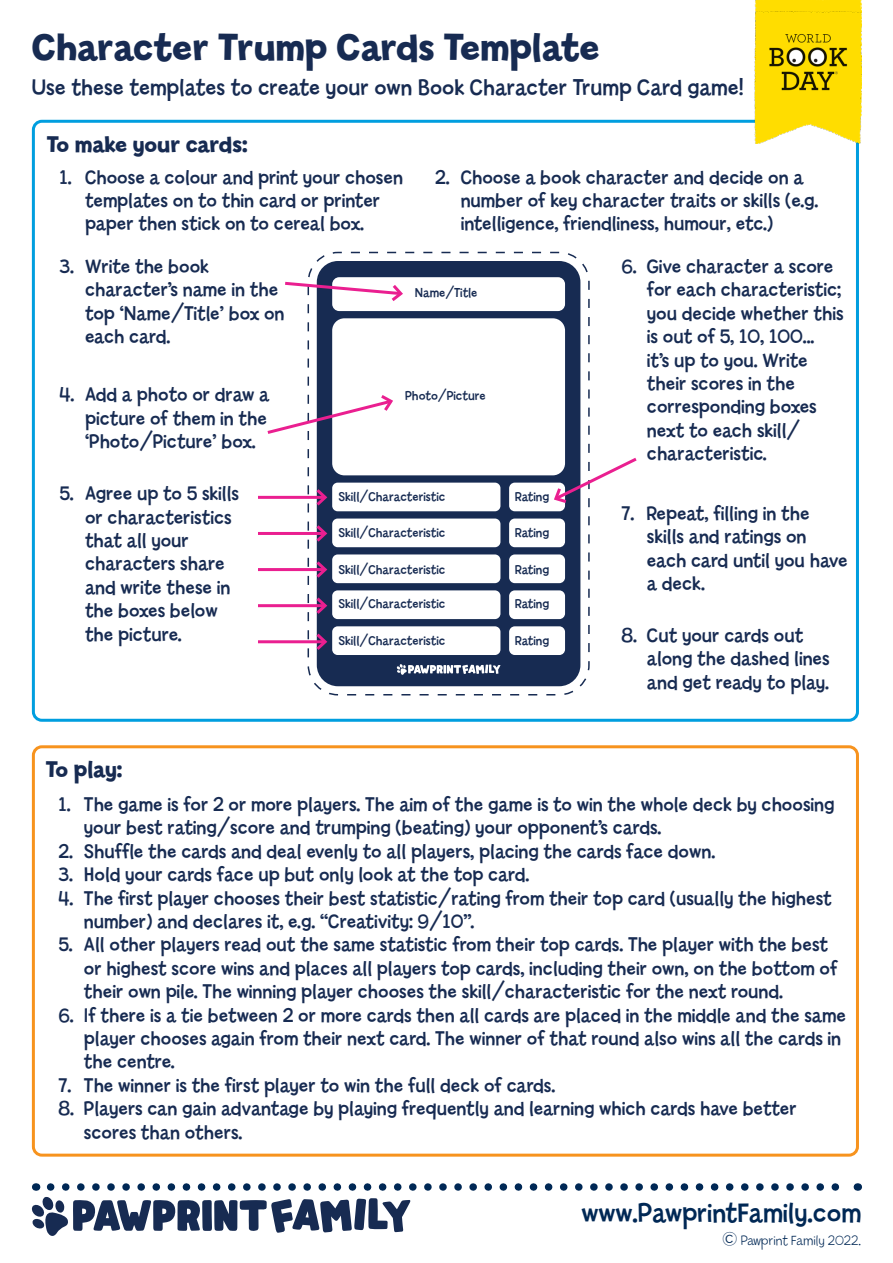
<style>
.page{position:relative;width:893px;height:1263px;background:#fff}
.page>*{position:absolute;margin:0;border:0;box-sizing:border-box;transform-origin:0 0}
.t1{font:600 37.5px "Billy";color:#172b52}
.t2{font:27px "Billy";color:#002855}
.t3{font:22.5px "Billy";color:#172b52}
.t4{font:600 22.5px "Billy";color:#172b52}
.t5{font:19.5px/23.4px "Billy";color:#172b52}
.t6{font:300 13.5px "Billy";color:#002855}
.t7{font:12.75px "Billy";color:#172b52}
.s1{font-size:18px}
</style>
<div class="page">
<svg style="left:31px;top:1183px;width:809px;height:53px"></svg>
<div style="left:317px;top:261px;width:263px;height:425px;background:#172b52;border-radius:21px"></div>
<div style="left:308px;top:252px;width:282px;height:443px;border:2px dashed #172b52;border-radius:30px"></div>
<div style="left:332px;top:318px;width:233px;height:157px;background:#fff;border-radius:12px"></div>
<div style="left:332px;top:518px;width:168px;height:29px;background:#fff;border-radius:6px"></div>
<div style="left:509px;top:518px;width:56px;height:29px;background:#fff;border-radius:6px"></div>
<div style="left:332px;top:483px;width:168px;height:28px;background:#fff;border-radius:6px"></div>
<div style="left:509px;top:483px;width:56px;height:28px;background:#fff;border-radius:6px"></div>
<div style="left:332px;top:554px;width:168px;height:29px;background:#fff;border-radius:6px"></div>
<div style="left:509px;top:554px;width:56px;height:29px;background:#fff;border-radius:6px"></div>
<div style="left:332px;top:590px;width:168px;height:29px;background:#fff;border-radius:6px"></div>
<div style="left:509px;top:590px;width:56px;height:29px;background:#fff;border-radius:6px"></div>
<div style="left:332px;top:626px;width:168px;height:29px;background:#fff;border-radius:6px"></div>
<div style="left:509px;top:626px;width:56px;height:29px;background:#fff;border-radius:6px"></div>
<div style="left:332px;top:277px;width:233px;height:34px;background:#fff;border-radius:7px"></div>
<svg style="left:397px;top:664px;width:103px;height:11px"></svg>
<svg style="left:267px;top:392px;width:126px;height:44px"></svg>
<hr style="left:258px;top:496px;width:67px;height:3px;background:#ea1f90">
<svg style="left:313px;top:486px;width:15px;height:23px"></svg>
<hr style="left:258px;top:532px;width:67px;height:3px;background:#ea1f90">
<svg style="left:316px;top:522px;width:12px;height:23px"></svg>
<hr style="left:258px;top:568px;width:67px;height:3px;background:#ea1f90">
<svg style="left:313px;top:558px;width:15px;height:23px"></svg>
<hr style="left:258px;top:604px;width:67px;height:3px;background:#ea1f90">
<svg style="left:313px;top:594px;width:15px;height:23px"></svg>
<hr style="left:258px;top:640px;width:67px;height:3px;background:#ea1f90">
<svg style="left:313px;top:630px;width:15px;height:23px"></svg>
<svg style="left:552px;top:455px;width:85px;height:50px"></svg>
<svg style="left:285px;top:280px;width:118px;height:24px"></svg>
<div style="left:32px;top:120px;width:827px;height:602px;border:3px solid #009edf;border-radius:9px"></div>
<div style="left:32px;top:745px;width:827px;height:411px;border:3px solid #f7931e;border-radius:9px"></div>
<img style="left:755px;top:0;width:106px;height:12px">
<img style="left:755px;top:12px;width:106px;height:132px">
<p class="t1" style="left:32px;top:24px;width:569px">Character Trump Cards Template</p>
<p class="t3" style="left:32px;top:74px;width:713px">Use these templates to create your own Book Character Trump Card game!</p>
<p class="t4" style="left:47px;top:130px;width:202px">To make your cards:</p>
<p class="t5" style="left:85px;top:166px;width:319px;text-indent:-26px">1. Choose a colour and print your chosen templates on to thin card or printer paper then stick on to cereal box.</p>
<p class="t5" style="left:461px;top:166px;width:359px;text-indent:-26px">2. Choose a book character and decide on a number of key character traits or skills (e.g. intelligence, friendliness, humour, etc.)</p>
<p class="t5" style="left:85px;top:255px;width:201px;text-indent:-26px">3. Write the book character’s name in the top ‘Name/Title’ box on each card.</p>
<p class="t5" style="left:85px;top:384px;width:186px;text-indent:-26px">4. Add a photo or draw a picture of them in the ‘Photo/Picture’ box.</p>
<p class="t5" style="left:85px;top:483px;width:156px;text-indent:-26px">5. Agree up to 5 skills or characteristics that all your characters share and write these in the boxes below the picture.</p>
<p class="t4" style="left:46px;top:755px;width:78px">To play:</p>
<p class="t7" style="left:415px;top:285px;width:64px">Name/Title</p>
<p class="t7" style="left:405px;top:388px;width:82px">Photo/Picture</p>
<p class="t7" style="left:338px;top:489px;width:108px">Skill/Characteristic</p>
<p class="t7" style="left:515px;top:489px;width:36px">Rating</p>
<p class="t7" style="left:338px;top:525px;width:108px">Skill/Characteristic</p>
<p class="t7" style="left:515px;top:525px;width:36px">Rating</p>
<p class="t7" style="left:338px;top:561px;width:108px">Skill/Characteristic</p>
<p class="t7" style="left:515px;top:561px;width:36px">Rating</p>
<p class="t7" style="left:338px;top:596px;width:108px">Skill/Characteristic</p>
<p class="t7" style="left:515px;top:596px;width:36px">Rating</p>
<p class="t7" style="left:338px;top:633px;width:108px">Skill/Characteristic</p>
<p class="t7" style="left:515px;top:633px;width:36px">Rating</p>
<p class="t5" style="left:647px;top:255px;width:198px;text-indent:-26px">6. Give character a score for each characteristic; you decide whether this is out of 5, 10, 100...<br>it’s up to you. Write their scores in the corresponding boxes next to each skill/ characteristic.</p>
<p class="t5" style="left:647px;top:502px;width:202px;text-indent:-26px">7. Repeat, filling in the skills and ratings on each card until you have a deck.</p>
<p class="t5" style="left:647px;top:624px;width:184px;text-indent:-26px">8. Cut your cards out along the dashed lines and get ready to play.</p>
<p class="t5" style="left:84px;top:793px;width:752px;text-indent:-26px">1. The game is for 2 or more players. The aim of the game is to win the whole deck by choosing your best rating/score and trumping (beating) your opponent’s cards.</p>
<p class="t5" style="left:58px;top:840px;width:658px">2. Shuffle the cards and deal evenly to all players, placing the cards face down.</p>
<p class="t5" style="left:58px;top:864px;width:472px">3. Hold your cards face up but only look at the top card.</p>
<p class="t5" style="left:84px;top:887px;width:749px;text-indent:-26px">4. The first player chooses their best statistic/rating from their top card (usually the highest number) and declares it, e.g. “Creativity: 9/10”.</p>
<p class="t5" style="left:84px;top:934px;width:755px;text-indent:-26px">5. All other players read out the same statistic from their top cards. The player with the best or highest score wins and places all players top cards, including their own, on the bottom of their own pile. The winning player chooses the skill/characteristic for the next round.</p>
<p class="t5" style="left:84px;top:1004px;width:763px;text-indent:-26px">6. If there is a tie between 2 or more cards then all cards are placed in the middle and the same player chooses again from their next card. The winner of that round also wins all the cards in the centre.</p>
<p class="t5" style="left:58px;top:1074px;width:498px">7. The winner is the first player to win the full deck of cards.</p>
<p class="t5" style="left:84px;top:1098px;width:714px;text-indent:-26px">8. Players can gain advantage by playing frequently and learning which cards have better scores than others.</p>
<h2 class="t2" style="left:581px;top:1196px;width:281px">www.PawprintFamily.com</h2>
<p class="t6" style="left:723px;top:1232px;width:140px"><span class="s1">©</span> Pawprint Family 2022.</p>
</div>
